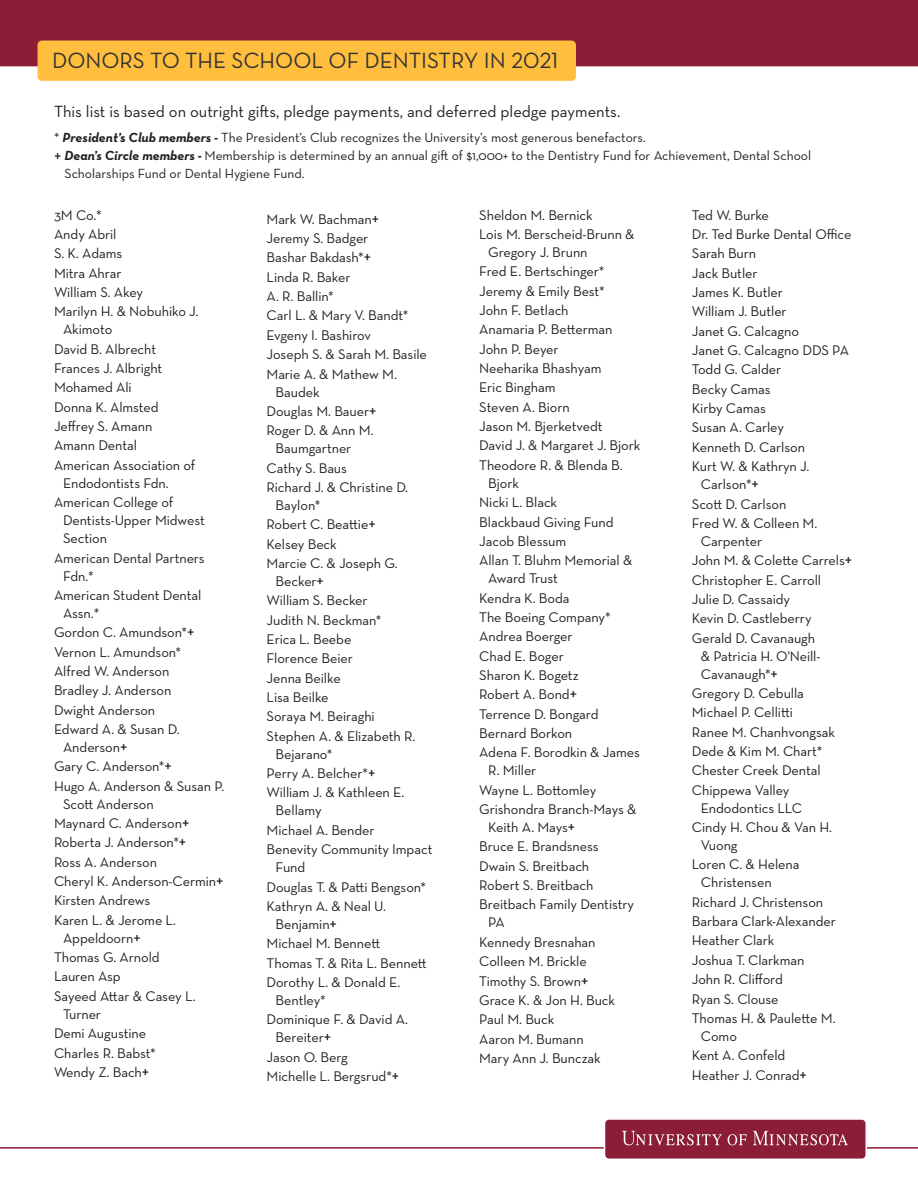
<style>
.page{position:relative;width:918px;height:1188px;background:#fff}
.page>*{position:absolute;margin:0;border:0;box-sizing:border-box;transform-origin:0 0}
.t1{font:22.5px "Neutraface Text";color:#343433}
.t2{font:16.5px "Neutraface Text";color:#231f20}
.t3{font:14.25px/19.4px "Neutraface Text";letter-spacing:-.005em;color:#231f20}
.t4{font:13.5px "Neutraface Text";color:#231f20}
.s1{font-weight:700;font-style:italic}
.s2{font-size:19.5px}
</style>
<div class="page">
<hr style="left:0;top:1147px;width:918px;height:2px;background:#8b1d36">
<div style="left:0;top:0;width:918px;height:66px;background:#8b1d36"></div>
<div style="left:604px;top:1119px;width:262px;height:40px;background:#8b1d36;border-radius:4px"></div>
<div style="left:604px;top:1118px;width:263px;height:42px;border:2px solid #fff;border-radius:4px"></div>
<svg style="left:753px;top:1131px;width:95px;height:14px"></svg>
<svg style="left:728px;top:1134px;width:19px;height:11px"></svg>
<svg style="left:622px;top:1131px;width:100px;height:14px"></svg>
<div style="left:38px;top:41px;width:538px;height:40px;background:#ffbe3d;border-radius:4px"></div>
<h1 class="t1" style="left:52px;top:47px;width:508px">DONORS TO THE SCHOOL OF DENTISTRY IN 2021</h1>
<p class="t2" style="left:54px;top:101px;width:568px">This list is based on outright gifts, pledge payments, and deferred pledge payments.</p>
<p class="t4" style="left:54px;top:129px;width:593px">* <span class="s1">President’s Club members -</span> The President’s Club recognizes the University’s most generous benefactors.</p>
<p class="t4" style="left:54px;top:147px;width:759px"><span class="s2">+</span> <span class="s1">Dean’s Circle members -</span> Membership is determined by an annual gift of $1,000+ to the Dentistry Fund for Achievement, Dental School</p>
<p class="t4" style="left:64px;top:165px;width:242px">Scholarships Fund or Dental Hygiene Fund.</p>
<p class="t3" style="left:54px;top:205px;width:146px">3M Co.*<br>Andy Abril<br>S. K. Adams<br>Mitra Ahrar<br>William S. Akey<br>Marilyn H. &amp; Nobuhiko J.</p>
<p class="t3" style="left:54px;top:320px;width:143px;text-indent:9px">Akimoto<br>David B. Albrecht<br>Frances J. Albright<br>Mohamed Ali<br>Donna K. Almsted<br>Jeffrey S. Amann<br>Amann Dental<br>American Association of</p>
<p class="t3" style="left:54px;top:473px;width:121px;text-align:center">Endodontists Fdn.<br>American College of</p>
<p class="t3" style="left:63px;top:511px;width:143px;line-height:18px">Dentists-Upper Midwest<br>Section</p>
<p class="t3" style="left:63px;top:548px;width:143px;line-height:18px;text-indent:-9px">American Dental Partners<br>Fdn.*</p>
<p class="t3" style="left:63px;top:586px;width:140px;line-height:18px;text-indent:-9px">American Student Dental<br>Assn.*</p>
<p class="t3" style="left:54px;top:622px;width:142px">Gordon C. Amundson*<span class="s2">+<br></span>Vernon L. Amundson*<br>Alfred W. Anderson<br>Bradley J. Anderson<br>Dwight Anderson<br>Edward A. &amp; Susan D.</p>
<p class="t3" style="left:54px;top:737px;width:172px;text-indent:9px">Anderson<span class="s2">+<br></span>Gary C. Anderson*<span class="s2">+<br></span>Hugo A. Anderson &amp; Susan P.</p>
<p class="t3" style="left:54px;top:794px;width:171px;text-indent:9px">Scott Anderson<br>Maynard C. Anderson<span class="s2">+<br></span>Roberta J. Anderson*<span class="s2">+<br></span>Ross A. Anderson<br>Cheryl K. Anderson-Cermin<span class="s2">+<br></span>Kirsten Andrews<br>Karen L. &amp; Jerome L.</p>
<p class="t3" style="left:54px;top:928px;width:143px;text-indent:9px">Appeldoorn<span class="s2">+<br></span>Thomas G. Arnold<br>Lauren Asp<br>Sayeed Attar &amp; Casey L.</p>
<p class="t3" style="left:54px;top:1004px;width:103px;text-indent:9px">Turner<br>Demi Augustine<br>Charles R. Babst*<br>Wendy Z. Bach<span class="s2">+</span></p>
<p class="t3" style="left:267px;top:209px;width:162px">Mark W. Bachman<span class="s2">+<br></span>Jeremy S. Badger<br>Bashar Bakdash*<span class="s2">+<br></span>Linda R. Baker<br>A. R. Ballin*<br>Carl L. &amp; Mary V. Bandt*<br>Evgeny I. Bashirov<br>Joseph S. &amp; Sarah M. Basile<br>Marie A. &amp; Mathew M.</p>
<p class="t3" style="left:267px;top:382px;width:111px;text-indent:9px">Baudek<br>Douglas M. Bauer<span class="s2">+<br></span>Roger D. &amp; Ann M.</p>
<p class="t3" style="left:267px;top:438px;width:143px;text-indent:9px">Baumgartner<br>Cathy S. Baus<br>Richard J. &amp; Christine D.</p>
<p class="t3" style="left:267px;top:495px;width:133px;text-indent:9px">Baylon*<br>Robert C. Beattie<span class="s2">+<br></span>Kelsey Beck<br>Marcie C. &amp; Joseph G.</p>
<p class="t3" style="left:267px;top:571px;width:150px;text-indent:9px">Becker<span class="s2">+<br></span>William S. Becker<br>Judith N. Beckman*<br>Erica L. Beebe<br>Florence Beier<br>Jenna Beilke<br>Lisa Beilke<br>Soraya M. Beiraghi<br>Stephen A. &amp; Elizabeth R.</p>
<p class="t3" style="left:267px;top:744px;width:139px;text-indent:9px">Bejarano*<br>Perry A. Belcher*<span class="s2">+<br></span>William J. &amp; Kathleen E.</p>
<p class="t3" style="left:267px;top:801px;width:167px;text-indent:9px">Bellamy<br>Michael A. Bender<br>Benevity Community Impact</p>
<p class="t3" style="left:267px;top:857px;width:161px;text-indent:9px">Fund<br>Douglas T. &amp; Patti Bengson*<br>Kathryn A. &amp; Neal U.</p>
<p class="t3" style="left:267px;top:914px;width:162px;text-indent:9px">Benjamin<span class="s2">+<br></span>Michael M. Bennett<br>Thomas T. &amp; Rita L. Bennett<br>Dorothy L. &amp; Donald E.</p>
<p class="t3" style="left:267px;top:990px;width:143px;text-indent:9px">Bentley*<br>Dominique F. &amp; David A.</p>
<p class="t3" style="left:267px;top:1028px;width:134px;text-indent:9px">Bereiter<span class="s2">+<br></span>Jason O. Berg<br>Michelle L. Bergsrud*<span class="s2">+</span></p>
<p class="t3" style="left:479px;top:205px;width:157px">Sheldon M. Bernick<br>Lois M. Berscheid-Brunn &amp;</p>
<p class="t3" style="left:479px;top:242px;width:163px;text-indent:9px">Gregory J. Brunn<br>Fred E. Bertschinger*<br>Jeremy &amp; Emily Best*<br>John F. Betlach<br>Anamaria P. Betterman<br>John P. Beyer<br>Neeharika Bhashyam<br>Eric Bingham<br>Steven A. Biorn<br>Jason M. Bjerketvedt<br>David J. &amp; Margaret J. Bjork<br>Theodore R. &amp; Blenda B.</p>
<p class="t3" style="left:479px;top:473px;width:155px;text-indent:9px">Bjork<br>Nicki L. Black<br>Blackbaud Giving Fund<br>Jacob Blessum<br>Allan T. Bluhm Memorial &amp;</p>
<p class="t3" style="left:479px;top:569px;width:162px;text-indent:9px">Award Trust<br>Kendra K. Boda<br>The Boeing Company*<br>Andrea Boerger<br>Chad E. Boger<br>Sharon K. Bogetz<br>Robert A. Bond<span class="s2">+<br></span>Terrence D. Bongard<br>Bernard Borkon<br>Adena F. Borodkin &amp; James</p>
<p class="t3" style="left:479px;top:761px;width:159px;text-indent:9px">R. Miller<br>Wayne L. Bottomley<br>Grishondra Branch-Mays &amp;</p>
<p class="t3" style="left:479px;top:817px;width:156px;text-indent:9px">Keith A. Mays<span class="s2">+<br></span>Bruce E. Brandsness<br>Dwain S. Breitbach<br>Robert S. Breitbach<br>Breitbach Family Dentistry</p>
<p class="t3" style="left:479px;top:913px;width:137px;text-indent:9px">PA<br>Kennedy Bresnahan<br>Colleen M. Brickle<br>Timothy S. Brown<span class="s2">+<br></span>Grace K. &amp; Jon H. Buck<br>Paul M. Buck<br>Aaron M. Bumann<br>Mary Ann J. Bunczak</p>
<p class="t3" style="left:692px;top:205px;width:161px">Ted W. Burke<br>Dr. Ted Burke Dental Office<br>Sarah Burn<br>Jack Butler<br>James K. Butler<br>William J. Butler<br>Janet G. Calcagno<br>Janet G. Calcagno DDS PA<br>Todd G. Calder<br>Becky Camas<br>Kirby Camas<br>Susan A. Carley<br>Kenneth D. Carlson<br>Kurt W. &amp; Kathryn J.</p>
<p class="t3" style="left:692px;top:474px;width:127px;text-indent:9px">Carlson*<span class="s2">+<br></span>Scott D. Carlson<br>Fred W. &amp; Colleen M.</p>
<p class="t3" style="left:692px;top:531px;width:162px;text-indent:9px">Carpenter<br>John M. &amp; Colette Carrels<span class="s2">+<br></span>Christopher E. Carroll<br>Julie D. Cassaidy<br>Kevin D. Castleberry<br>Gerald D. Cavanaugh</p>
<p class="t3" style="left:701px;top:647px;width:121px;line-height:18px">&amp; Patricia H. O'Neill-<br>Cavanaugh*<span class="s2">+</span></p>
<p class="t3" style="left:692px;top:683px;width:145px">Gregory D. Cebulla<br>Michael P. Cellitti<br>Ranee M. Chanhvongsak<br>Dede &amp; Kim M. Chart*<br>Chester Creek Dental<br>Chippewa Valley</p>
<p class="t3" style="left:692px;top:798px;width:142px;text-indent:9px">Endodontics LLC<br>Cindy H. Chou &amp; Van H.</p>
<p class="t3" style="left:692px;top:835px;width:109px;text-indent:9px">Vuong<br>Loren C. &amp; Helena</p>
<p class="t3" style="left:692px;top:873px;width:146px;text-indent:9px">Christensen<br>Richard J. Christenson<br>Barbara Clark-Alexander<br>Heather Clark<br>Joshua T. Clarkman<br>John R. Clifford<br>Ryan S. Clouse<br>Thomas H. &amp; Paulette M.</p>
<p class="t3" style="left:692px;top:1026px;width:117px;text-indent:9px">Como<br>Kent A. Confeld<br>Heather J. Conrad<span class="s2">+</span></p>
</div>
